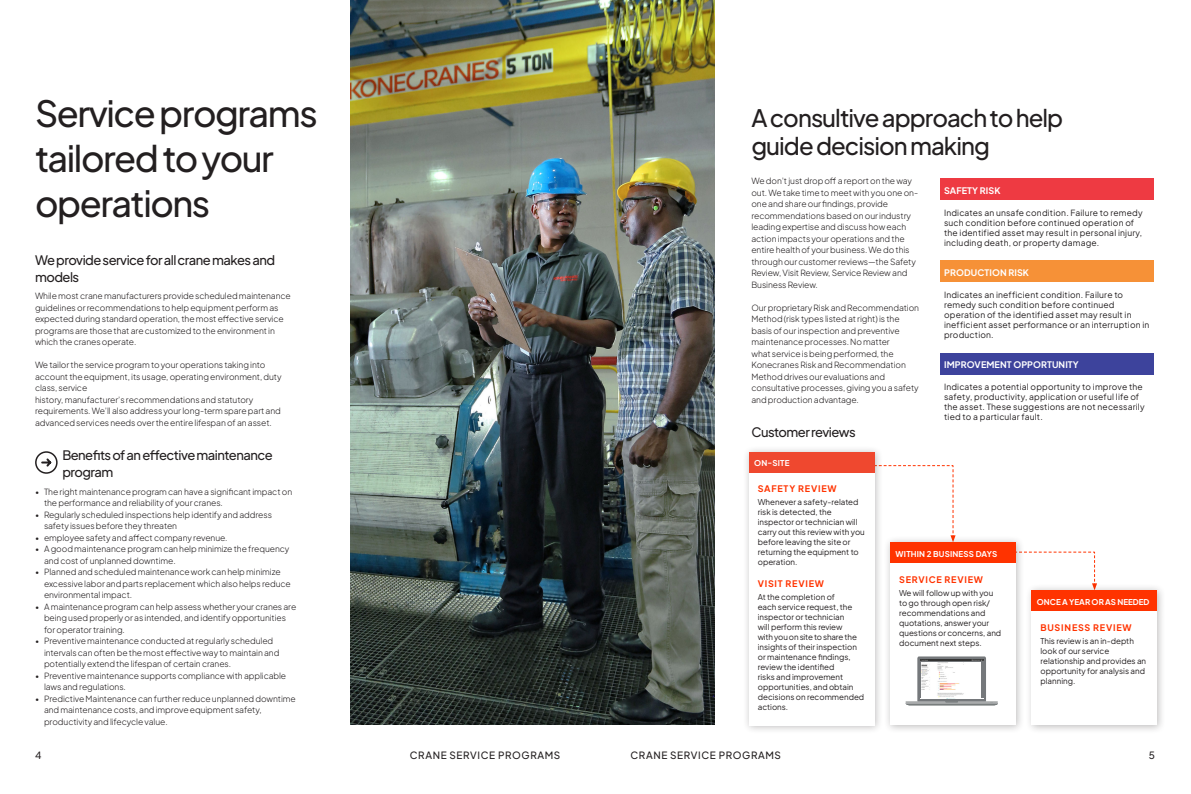
<style>
.page{position:relative;width:1191px;height:794px;background:#fff}
.page>*{position:absolute;margin:0;border:0;box-sizing:border-box;transform-origin:0 0}
.Headline_H2{font:500 36px/45px "Plus Jakarta Sans";letter-spacing:-.04em;color:#231f20}
.Headline_H3{font:500 24px/28px "Plus Jakarta Sans";letter-spacing:-.04em;color:#231f20}
.Sub-headline_H4{font:500 13px/17px "Plus Jakarta Sans";letter-spacing:-.04em;color:#231f20}
.UPPER_CASE{font:500 10px "Plus Jakarta Sans";letter-spacing:.06em;color:#231f20}
.Subhead_for_callout_box{font:700 9px "Plus Jakarta Sans";letter-spacing:.085em;color:#f30}
.t1{font:700 9px "Plus Jakarta Sans";letter-spacing:.01em;color:#fff}
.body_text{font:300 8.5px/11.5px "Plus Jakarta Sans";letter-spacing:-.01em;color:#231f20}
.t2{font:8.5px/10px "Plus Jakarta Sans";letter-spacing:.02em;color:#231f20}
.Table_body_copy{font:8px/10px "Plus Jakarta Sans";color:#231f20}
.Table_header_top{font:700 8px "Plus Jakarta Sans";letter-spacing:.01em;color:#fff}
</style>
<div class="page">
<img style="left:350px;top:0;width:364px;height:724px">
<div style="left:35px;top:451px;width:23px;height:23px;border:2px solid #231f20;border-radius:50%"></div>
<svg style="left:41px;top:458px;width:11px;height:9px"></svg>
<div style="left:940px;top:178px;width:213px;height:22px;background:#ee3a42"></div>
<div style="left:940px;top:261px;width:213px;height:21px;background:#f69137"></div>
<div style="left:940px;top:353px;width:213px;height:21px;background:#3d439c"></div>
<svg style="left:1024px;top:551px;width:72px;height:31px"></svg>
<svg style="left:883px;top:465px;width:71px;height:69px"></svg>
<div style="left:742px;top:445px;width:141px;height:289px;background:#231f20;opacity:.3"></div>
<div style="left:749px;top:452px;width:125px;height:273px;background:#fff"></div>
<div style="left:749px;top:452px;width:125px;height:20px;background:#ef482f"></div>
<div style="left:1025px;top:583px;width:140px;height:151px;background:#231f20;opacity:.3"></div>
<div style="left:1032px;top:590px;width:125px;height:135px;background:#fff"></div>
<div style="left:1032px;top:590px;width:125px;height:21px;background:#f30"></div>
<div style="left:884px;top:535px;width:140px;height:198px;background:#231f20;opacity:.3"></div>
<div style="left:890px;top:542px;width:125px;height:183px;background:#fff"></div>
<div style="left:890px;top:542px;width:125px;height:21px;background:#f30"></div>
<svg style="left:905px;top:656px;width:92px;height:49px"></svg>
<svg style="left:920px;top:661px;width:63px;height:37px"></svg>
<img style="left:921px;top:662px;width:59px;height:36px">
<p class="Headline_H2" style="left:35px;top:87px;width:284px">Service programs tailored to your operations</p>
<p class="Sub-headline_H4" style="left:35px;top:250px;width:241px">We provide service for all crane makes and models</p>
<p class="body_text" style="left:35px;top:289px;width:257px">While most crane manufacturers provide scheduled maintenance guidelines or recommendations to help equipment perform as expected during standard operation, the most effective service programs are those that are customized to the environment in</p>
<p class="body_text" style="left:35px;top:335px;width:103px">which the cranes operate.</p>
<p class="body_text" style="left:35px;top:358px;width:248px">We tailor the service program to your operations taking into account the equipment, its usage, operating environment, duty class, service</p>
<p class="body_text" style="left:35px;top:393px;width:247px">history, manufacturer’s recommendations and statutory requirements. We’ll also address your long-term spare part and advanced services needs over the entire lifespan of an asset.</p>
<p class="Sub-headline_H4" style="left:62px;top:445px;width:212px">Benefits of an effective maintenance program</p>
<p class="body_text" style="left:44px;top:485px;width:250px;text-indent:-9px">• The right maintenance program can have a significant impact on the performance and reliability of your cranes.</p>
<p class="body_text" style="left:44px;top:508px;width:229px;text-indent:-9px">• Regularly scheduled inspections help identify and address safety issues before they threaten</p>
<p class="body_text" style="left:35px;top:531px;width:194px">• employee safety and affect company revenue.</p>
<p class="body_text" style="left:44px;top:542px;width:247px;text-indent:-9px">• A good maintenance program can help minimize the frequency and cost of unplanned downtime.</p>
<p class="body_text" style="left:44px;top:565px;width:248px;text-indent:-9px">• Planned and scheduled maintenance work can help minimize excessive labor and parts replacement which also helps reduce environmental impact.</p>
<p class="body_text" style="left:44px;top:600px;width:254px;text-indent:-9px">• A maintenance program can help assess whether your cranes are being used properly or as intended, and identify opportunities for operator training.</p>
<p class="body_text" style="left:44px;top:634px;width:237px;text-indent:-9px">• Preventive maintenance conducted at regularly scheduled intervals can often be the most effective way to maintain and potentially extend the lifespan of certain cranes.</p>
<p class="body_text" style="left:44px;top:669px;width:244px;text-indent:-9px">• Preventive maintenance supports compliance with applicable laws and regulations.</p>
<p class="body_text" style="left:44px;top:692px;width:253px;text-indent:-9px">• Predictive Maintenance can further reduce unplanned downtime and maintenance costs, and improve equipment safety, productivity and lifecycle value.</p>
<p class="Headline_H3" style="left:751px;top:101px;width:313px">A consultive approach to help guide decision making</p>
<p class="body_text" style="left:751px;top:174px;width:162px">We don’t just drop off a report on the way</p>
<p class="body_text" style="left:751px;top:186px;width:168px">out. We take time to meet with you one on-</p>
<p class="body_text" style="left:751px;top:197px;width:138px">one and share our findings, provide</p>
<p class="body_text" style="left:751px;top:209px;width:166px">recommendations based on our industry leading expertise and discuss how each action impacts your operations and the entire health of your business. We do this through our customer reviews—the Safety Review, Visit Review, Service Review and Business Review.</p>
<p class="body_text" style="left:751px;top:301px;width:169px">Our proprietary Risk and Recommendation</p>
<p class="body_text" style="left:751px;top:312px;width:150px">Method (risk types listed at right) is the</p>
<p class="body_text" style="left:751px;top:324px;width:150px">basis of our inspection and preventive</p>
<p class="body_text" style="left:751px;top:335px;width:169px">maintenance processes. No matter<br>what service is being performed, the Konecranes Risk and Recommendation Method drives our evaluations and consultative processes, giving you a safety and production advantage.</p>
<p class="t1" style="left:944px;top:182px;width:58px">SAFETY RISK</p>
<p class="t2" style="left:944px;top:207px;width:200px">Indicates an unsafe condition. Failure to remedy such condition before continued operation of the identified asset may result in personal injury, including death, or property damage.</p>
<p class="t1" style="left:944px;top:264px;width:86px">PRODUCTION RISK</p>
<p class="t2" style="left:944px;top:289px;width:207px">Indicates an inefficient condition. Failure to remedy such condition before continued operation of the identified asset may result in inefficient asset performance or an interruption in production.</p>
<p class="t1" style="left:944px;top:357px;width:136px">IMPROVEMENT OPPORTUNITY</p>
<p class="t2" style="left:944px;top:381px;width:202px">Indicates a potential opportunity to improve the safety, productivity, application or useful life of the asset. These suggestions are not necessarily tied to a particular fault.</p>
<p class="Sub-headline_H4" style="left:751px;top:422px;width:106px">Customer reviews</p>
<p class="Table_header_top" style="left:754px;top:456px;width:37px">ON-SITE</p>
<p class="Subhead_for_callout_box" style="left:758px;top:481px;width:80px">SAFETY REVIEW</p>
<p class="Table_body_copy" style="left:757px;top:496px;width:109px">Whenever a safety-related risk is detected, the inspector or technician will carry out this review with you before leaving the site or returning the equipment to operation.</p>
<p class="Subhead_for_callout_box" style="left:758px;top:576px;width:68px">VISIT REVIEW</p>
<p class="Table_body_copy" style="left:757px;top:591px;width:108px">At the completion of<br>each service request, the inspector or technician<br>will perform this review<br>with you on site to share the insights of their inspection or maintenance findings, review the identified<br>risks and improvement opportunities, and obtain decisions on recommended actions.</p>
<p class="Table_header_top" style="left:895px;top:546px;width:103px">WITHIN 2 BUSINESS DAYS</p>
<p class="Subhead_for_callout_box" style="left:899px;top:571px;width:85px">SERVICE REVIEW</p>
<p class="Table_body_copy" style="left:899px;top:587px;width:104px">We will follow up with you to go through open risk/ recommendations and quotations, answer your questions or concerns, and document next steps.</p>
<p class="Table_header_top" style="left:1037px;top:595px;width:114px">ONCE A YEAR OR AS NEEDED</p>
<p class="Subhead_for_callout_box" style="left:1040px;top:619px;width:93px">BUSINESS REVIEW</p>
<p class="Table_body_copy" style="left:1040px;top:635px;width:107px">This review is an in-depth look of our service relationship and provides an opportunity for analysis and planning.</p>
<p class="UPPER_CASE" style="left:35px;top:747px;width:8px">4</p>
<p class="UPPER_CASE" style="left:410px;top:747px;width:152px">CRANE SERVICE PROGRAMS</p>
<p class="UPPER_CASE" style="left:630px;top:747px;width:152px">CRANE SERVICE PROGRAMS</p>
<p class="UPPER_CASE" style="left:1149px;top:747px;width:8px">5</p>
</div>
